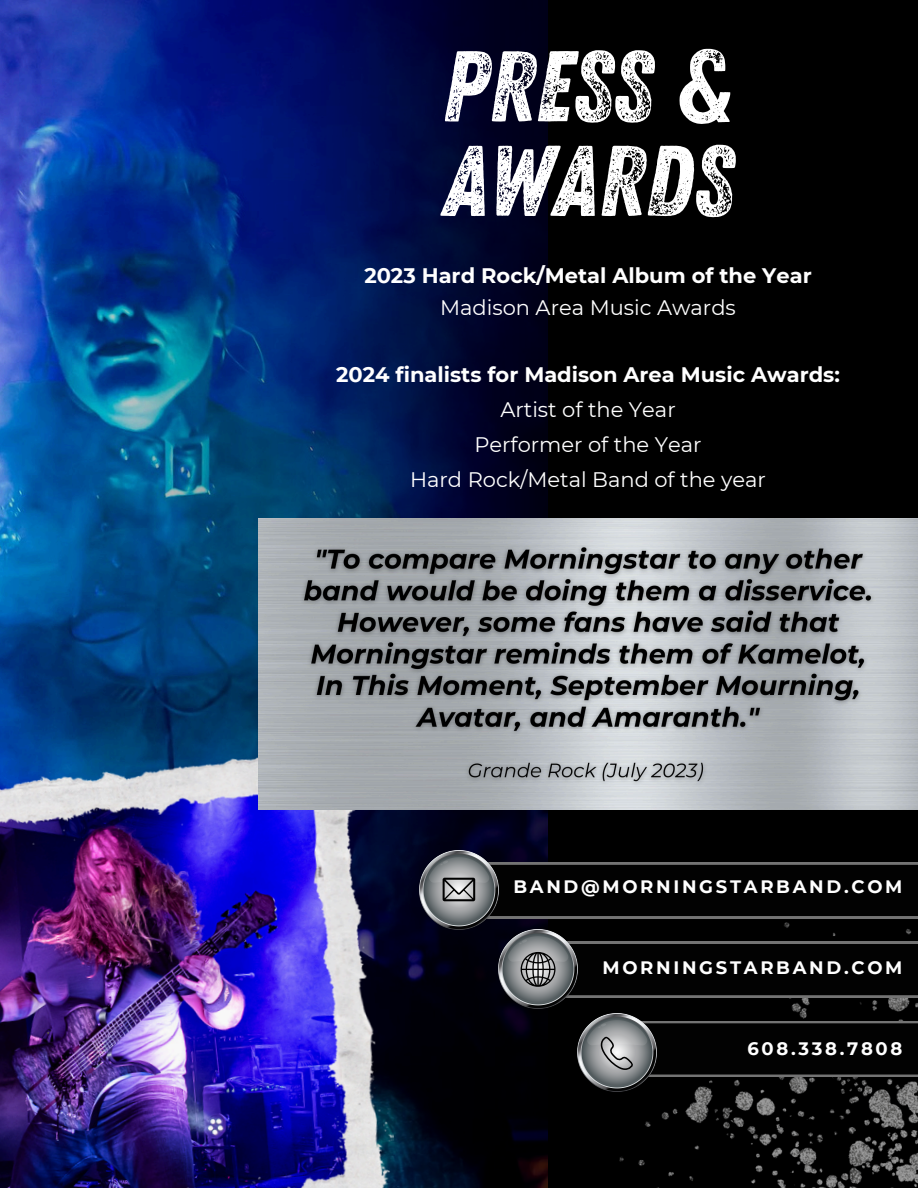
<style>
.page{position:relative;width:918px;height:1188px;background:#000}
.page>*{position:absolute;margin:0;border:0;box-sizing:border-box;transform-origin:0 0}
.t1{font:100.2px/94.5px "Zing Rust G2 Base";color:#fff}
.t2{font:21px/34.8px "Montserrat";color:#fff;text-align:center}
.t3{font:700 21px "Montserrat";color:#fff}
.t4{font:700 18px "Montserrat";letter-spacing:.15em;color:#fff}
.s1{font-weight:700}
</style>
<div class="page">
<img style="left:0;top:0;width:601px;height:1188px">
<img style="left:0;top:741px;width:402px;height:447px">
<img style="left:258px;top:518px;width:660px;height:292px">
<img style="left:614px;top:918px;width:304px;height:270px">
<img style="left:419px;top:851px;width:79px;height:79px">
<img style="left:499px;top:930px;width:78px;height:79px">
<img style="left:578px;top:1013px;width:78px;height:79px">
<svg style="left:521px;top:942px;width:397px;height:55px"></svg>
<svg style="left:443px;top:863px;width:475px;height:55px"></svg>
<svg style="left:600px;top:1021px;width:318px;height:56px"></svg>
<img style="left:295px;top:540px;width:586px;height:251px">
<p class="t1" style="left:442px;top:42px;width:294px">PRESS &amp;<br>AWARDS</p>
<p class="t3" style="left:364px;top:263px;width:449px">2023 Hard Rock/Metal Album of the Year</p>
<p class="t2" style="left:440px;top:290px;width:297px">Madison Area Music Awards</p>
<p class="t2" style="left:336px;top:357px;width:505px"><span class="s1">2024 finalists for Madison Area Music Awards:<br></span>Artist of the Year<br>Performer of the Year<br>Hard Rock/Metal Band of the year</p>
<h3 class="t4" style="left:513px;top:876px;width:391px">BAND@MORNINGSTARBAND.COM</h3>
<p class="t4" style="left:602px;top:957px;width:301px">MORNINGSTARBAND.COM</p>
<h3 class="t4" style="left:747px;top:1038px;width:157px">608.338.7808</h3>
</div>
